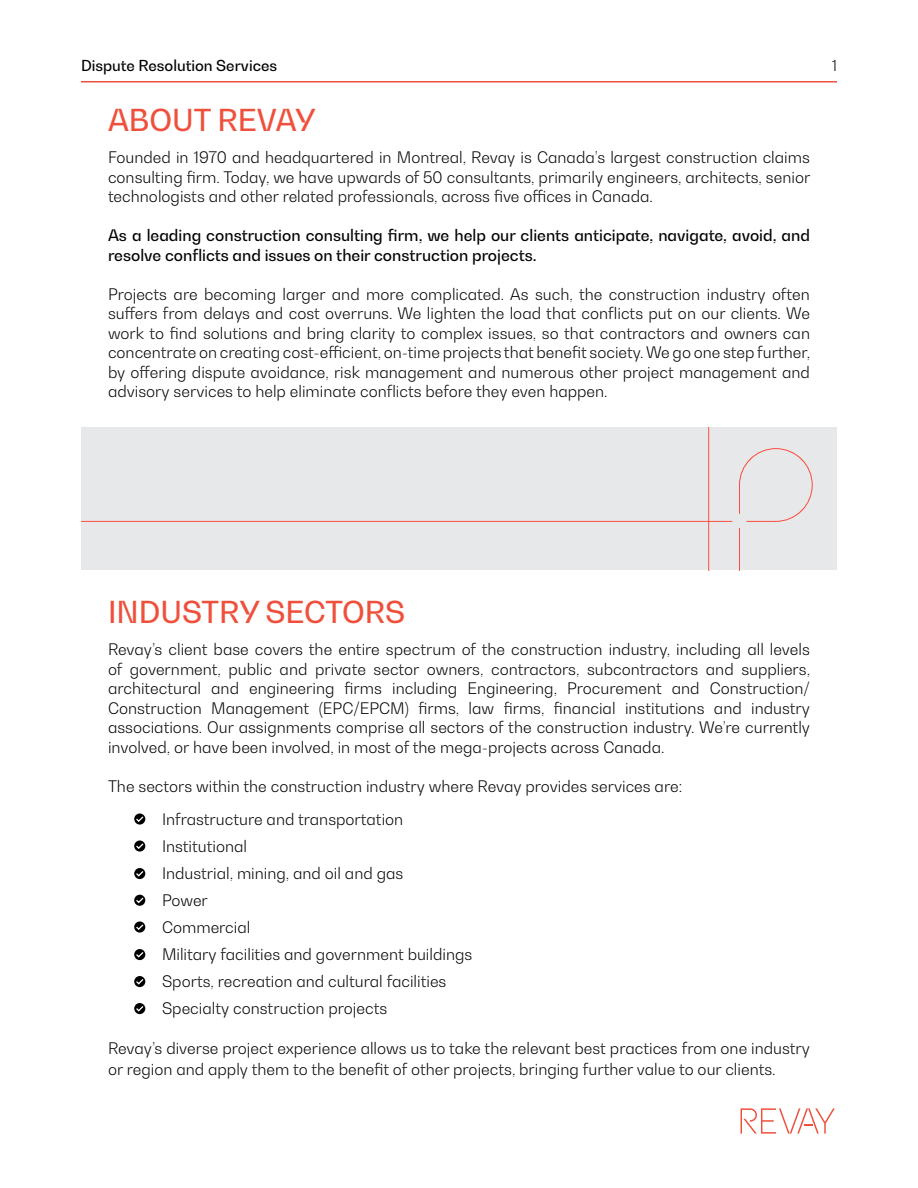
<style>
.page{position:relative;width:918px;height:1188px;background:#fff}
.page>*{position:absolute;margin:0;border:0;box-sizing:border-box;transform-origin:0 0}
.t1{font:500 30px "Bw Gradual";color:#ef503c}
.t2{font:300 15.75px/19.5px "Bw Gradual";color:#000001;text-align:justify}
.t3{font:500 15.75px/19.5px "Bw Gradual";color:#000001}
.t4{font:500 15px "Bw Gradual";color:#000001}
.t5{font:300 15px "Bw Gradual";color:#000001}
</style>
<div class="page">
<hr style="left:81px;top:81px;width:756px;height:1px;background:#ef503c">
<svg style="left:741px;top:1108px;width:94px;height:26px"></svg>
<svg style="left:134px;top:813px;width:11px;height:12px"></svg>
<svg style="left:135px;top:815px;width:10px;height:8px"></svg>
<svg style="left:134px;top:840px;width:11px;height:12px"></svg>
<svg style="left:135px;top:842px;width:10px;height:8px"></svg>
<div style="left:134px;top:868px;width:11px;height:11px;background:#000001;border-radius:50%"></div>
<svg style="left:135px;top:870px;width:10px;height:8px"></svg>
<div style="left:134px;top:895px;width:11px;height:11px;background:#000001;border-radius:50%"></div>
<svg style="left:135px;top:896px;width:10px;height:8px"></svg>
<svg style="left:134px;top:921px;width:11px;height:12px"></svg>
<svg style="left:135px;top:923px;width:10px;height:8px"></svg>
<div style="left:134px;top:949px;width:11px;height:11px;background:#000001;border-radius:50%"></div>
<svg style="left:135px;top:951px;width:10px;height:8px"></svg>
<div style="left:134px;top:976px;width:11px;height:11px;background:#000001;border-radius:50%"></div>
<svg style="left:135px;top:978px;width:10px;height:8px"></svg>
<div style="left:134px;top:1003px;width:11px;height:11px;background:#000001;border-radius:50%"></div>
<svg style="left:135px;top:1005px;width:10px;height:8px"></svg>
<div style="left:81px;top:428px;width:756px;height:142px;background:#e7e8e9"></div>
<svg style="left:81px;top:428px;width:732px;height:142px"></svg>
<p class="t4" style="left:81px;top:56px;width:198px">Dispute Resolution Services</p>
<p class="t5" style="left:832px;top:56px;width:6px">1</p>
<p class="t1" style="left:108px;top:100px;width:209px">ABOUT REVAY</p>
<p class="t2" style="left:108px;top:148px;width:704px">Founded in 1970 and headquartered in Montreal, Revay is Canada’s largest construction claims consulting firm. Today, we have upwards of 50 consultants, primarily engineers, architects, senior technologists and other related professionals, across five offices in Canada.</p>
<p class="t3" style="left:108px;top:225px;width:703px">As a leading construction consulting firm, we help our clients anticipate, navigate, avoid, and resolve conflicts and issues on their construction projects.</p>
<p class="t2" style="left:108px;top:284px;width:704px">Projects are becoming larger and more complicated. As such, the construction industry often suffers from delays and cost overruns. We lighten the load that conflicts put on our clients. We work to find solutions and bring clarity to complex issues, so that contractors and owners can concentrate on creating cost-efficient, on-time projects that benefit society. We go one step further, by offering dispute avoidance, risk management and numerous other project management and advisory services to help eliminate conflicts before they even happen.</p>
<p class="t1" style="left:108px;top:593px;width:299px">INDUSTRY SECTORS</p>
<p class="t2" style="left:108px;top:640px;width:704px">Revay’s client base covers the entire spectrum of the construction industry, including all levels of government, public and private sector owners, contractors, subcontractors and suppliers, architectural and engineering firms including Engineering, Procurement and Construction/ Construction Management (EPC/EPCM) firms, law firms, financial institutions and industry associations. Our assignments comprise all sectors of the construction industry. We’re currently involved, or have been involved, in most of the mega-projects across Canada.</p>
<p class="t2" style="left:108px;top:776px;width:576px">The sectors within the construction industry where Revay provides services are:</p>
<p class="t2" style="left:162px;top:809px;width:243px">Infrastructure and transportation</p>
<p class="t2" style="left:162px;top:836px;width:87px">Institutional</p>
<p class="t2" style="left:162px;top:863px;width:243px">Industrial, mining, and oil and gas</p>
<p class="t2" style="left:162px;top:890px;width:47px">Power</p>
<p class="t2" style="left:162px;top:917px;width:90px">Commercial</p>
<p class="t2" style="left:162px;top:944px;width:312px">Military facilities and government buildings</p>
<p class="t2" style="left:162px;top:971px;width:286px">Sports, recreation and cultural facilities</p>
<p class="t2" style="left:162px;top:998px;width:227px">Specialty construction projects</p>
<p class="t2" style="left:108px;top:1037px;width:704px;line-height:21px">Revay’s diverse project experience allows us to take the relevant best practices from one industry or region and apply them to the benefit of other projects, bringing further value to our clients.</p>
</div>
